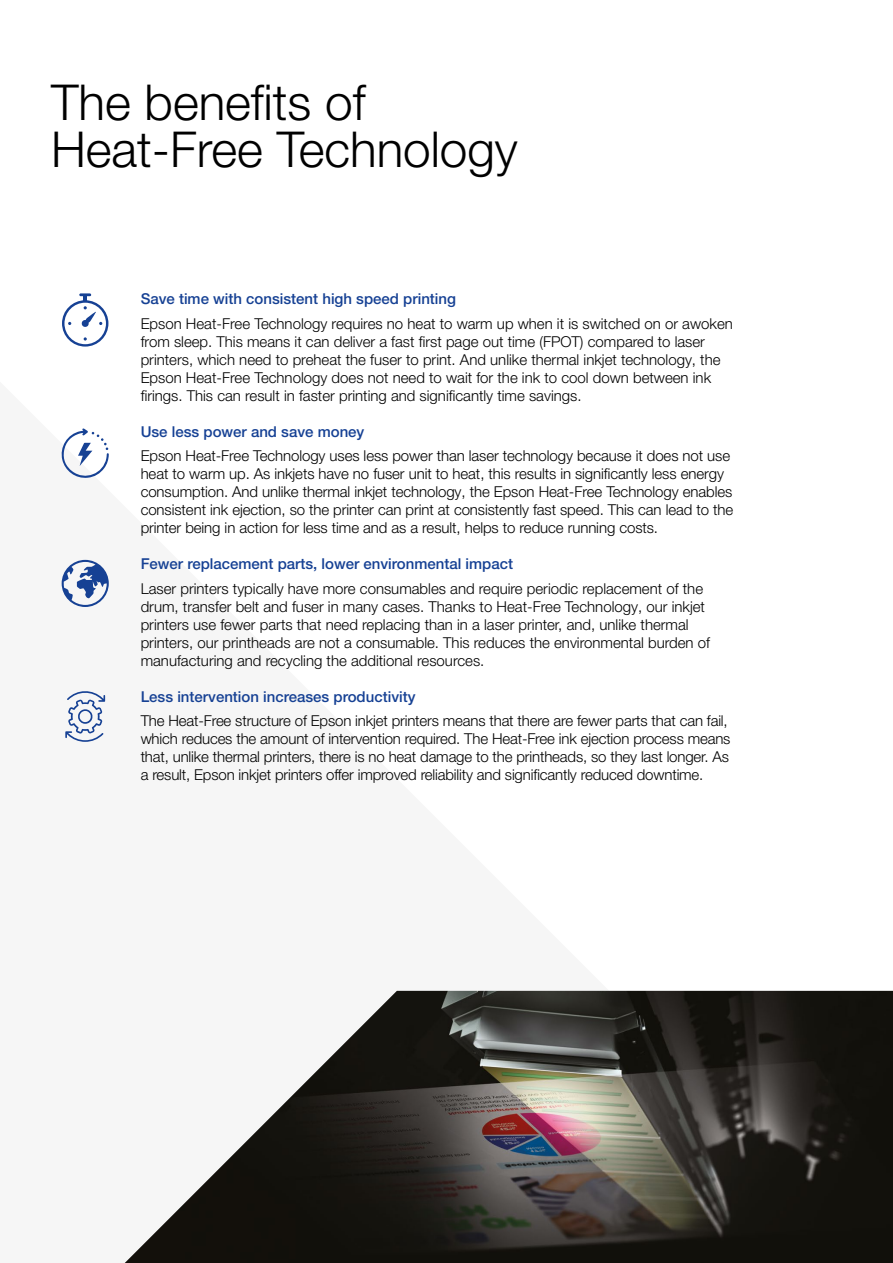
<style>
.page{position:relative;width:893px;height:1263px;background:#fff}
.page>*{position:absolute;margin:0;border:0;box-sizing:border-box;transform-origin:0 0}
.t1{font:300 49.5px/46.5px "Helvetica Neue LT Pro";color:#000}
.t2{font:300 15px/18px "Helvetica Neue LT Pro";letter-spacing:-.005em;color:#000}
.t3{font:500 15px "Helvetica Neue LT Pro";color:#164194}
</style>
<div class="page">
<svg style="left:62px;top:293px;width:46px;height:54px"></svg>
<svg style="left:62px;top:428px;width:47px;height:50px"></svg>
<svg style="left:62px;top:560px;width:47px;height:47px"></svg>
<img style="left:125px;top:991px;width:768px;height:272px">
<svg style="left:65px;top:691px;width:40px;height:51px"></svg>
<h1 class="t1" style="left:51px;top:78px;width:468px">The benefits of<br>Heat-Free Technology</h1>
<p class="t3" style="left:141px;top:290px;width:317px">Save time with consistent high speed printing</p>
<p class="t2" style="left:141px;top:314px;width:594px">Epson Heat-Free Technology requires no heat to warm up when it is switched on or awoken from sleep. This means it can deliver a fast first page out time (FPOT) compared to laser printers, which need to preheat the fuser to print. And unlike thermal inkjet technology, the Epson Heat-Free Technology does not need to wait for the ink to cool down between ink firings. This can result in faster printing and significantly time savings.</p>
<p class="t3" style="left:141px;top:422px;width:225px">Use less power and save money</p>
<p class="t2" style="left:141px;top:446px;width:594px">Epson Heat-Free Technology uses less power than laser technology because it does not use heat to warm up. As inkjets have no fuser unit to heat, this results in significantly less energy consumption. And unlike thermal inkjet technology, the Epson Heat-Free Technology enables consistent ink ejection, so the printer can print at consistently fast speed. This can lead to the printer being in action for less time and as a result, helps to reduce running costs.</p>
<p class="t3" style="left:141px;top:555px;width:374px">Fewer replacement parts, lower environmental impact</p>
<p class="t2" style="left:141px;top:579px;width:571px">Laser printers typically have more consumables and require periodic replacement of the drum, transfer belt and fuser in many cases. Thanks to Heat-Free Technology, our inkjet printers use fewer parts that need replacing than in a laser printer, and, unlike thermal printers, our printheads are not a consumable. This reduces the environmental burden of manufacturing and recycling the additional resources.</p>
<p class="t3" style="left:141px;top:688px;width:276px">Less intervention increases productivity</p>
<p class="t2" style="left:141px;top:712px;width:591px">The Heat-Free structure of Epson inkjet printers means that there are fewer parts that can fail, which reduces the amount of intervention required. The Heat-Free ink ejection process means that, unlike thermal printers, there is no heat damage to the printheads, so they last longer. As a result, Epson inkjet printers offer improved reliability and significantly reduced downtime.</p>
</div>
